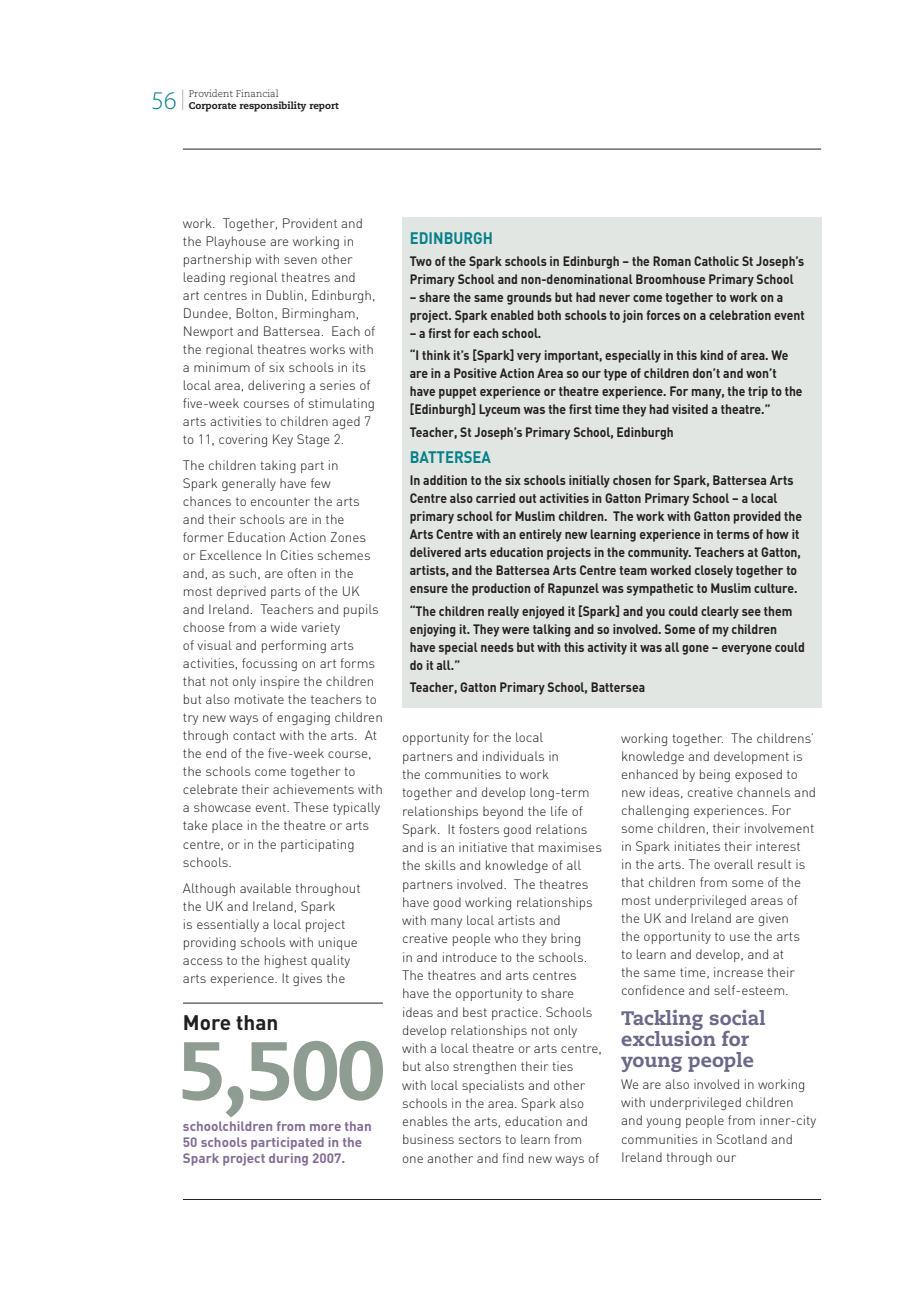
<style>
.page{position:relative;width:919px;height:1289px;background:#fff}
.page>*{position:absolute;margin:0;border:0;box-sizing:border-box;transform-origin:0 0}
.t1{font:800 81.45px "Caecilia";color:#8f9c92}
.t2{font:300 25.5px "Myriad Pro";color:#048189}
.t3{font:700 20.85px "DIN";color:#231f20}
.t4{font:800 19.5px/21px "Caecilia";color:#6a698a}
.t5{font:700 16.5px "DIN";color:#048189;scale:.9 1}
.t6{font:300 13.5px/18px "DIN";color:#231f20}
.t7{font:700 13.5px/18px "DIN";color:#231f20;scale:.9 1}
.t8{font:700 13.5px/15.8px "DIN";color:#836c97}
.t9{font:800 9.75px "Caecilia";color:#231f20}
.t10{font:300 9.75px "Caecilia";color:#231f20}
</style>
<div class="page">
<svg style="left:182px;top:89px;width:1px;height:21px"></svg>
<hr style="left:183px;top:149px;width:638px;height:1px;background:#231f20">
<hr style="left:183px;top:1199px;width:638px;height:1px;background:#231f20">
<div style="left:402px;top:217px;width:419px;height:490px;background:#e1e6e2"></div>
<hr style="left:183px;top:1002px;width:200px;height:1px;background:#231f20">
<p class="t10" style="left:189px;top:90px;width:91px">Provident Financial</p>
<h2 class="t2" style="left:152px;top:91px;width:26px">56</h2>
<p class="t9" style="left:189px;top:101px;width:151px">Corporate responsibility report</p>
<p class="t6" style="left:183px;top:215px;width:194px">work. Together, Provident and the Playhouse are working in partnership with seven other leading regional theatres and art centres in Dublin, Edinburgh,<br>Dundee, Bolton, Birmingham,<br>Newport and Battersea. Each of the regional theatres works with a minimum of six schools in its local area, delivering a series of five-week courses of stimulating arts activities to children aged 7 to 11, covering Key Stage 2.</p>
<p class="t6" style="left:183px;top:458px;width:201px">The children taking part in<br>Spark generally have few chances to encounter the arts and their schools are in the former Education Action Zones<br>or Excellence In Cities schemes and, as such, are often in the most deprived parts of the UK and Ireland. Teachers and pupils choose from a wide variety<br>of visual and performing arts activities, focussing on art forms that not only inspire the children but also motivate the teachers to try new ways of engaging children through contact with the arts. At the end of the five-week course, the schools come together to celebrate their achievements with a showcase event. These typically take place in the theatre or arts centre, or in the participating schools.</p>
<p class="t6" style="left:183px;top:880px;width:179px">Although available throughout the UK and Ireland, Spark<br>is essentially a local project providing schools with unique access to the highest quality arts experience. It gives the</p>
<h3 class="t3" style="left:183px;top:1015px;width:97px">More than</h3>
<h1 class="t1" style="left:178px;top:1036px;width:209px">5,500</h1>
<p class="t8" style="left:183px;top:1119px;width:190px">schoolchildren from more than<br>50 schools participated in the<br>Spark project during 2007.</p>
<p class="t5" style="left:410px;top:232px;width:94px">EDINBURGH</p>
<p class="t7" style="left:410px;top:253px;width:440px">Two of the Spark schools in Edinburgh – the Roman Catholic St Joseph’s<br>Primary School and non-denominational Broomhouse Primary School</p>
<p class="t7" style="left:410px;top:289px;width:440px">– share the same grounds but had never come together to work on a project. Spark enabled both schools to join forces on a celebration event</p>
<p class="t7" style="left:410px;top:323px;width:422px;line-height:22.2px">– a first for each school.<br>“I think it’s [Spark] very important, especially in this kind of area. We</p>
<p class="t7" style="left:410px;top:365px;width:438px">are in a Positive Action Area so our type of children don’t and won’t have puppet experience or theatre experience. For many, the trip to the [Edinburgh] Lyceum was the first time they had visited a theatre.”</p>
<p class="t7" style="left:410px;top:424px;width:295px">Teacher, St Joseph’s Primary School, Edinburgh</p>
<p class="t5" style="left:410px;top:451px;width:92px">BATTERSEA</p>
<p class="t7" style="left:410px;top:473px;width:437px">In addition to the six schools initially chosen for Spark, Battersea Arts Centre also carried out activities in Gatton Primary School – a local primary school for Muslim children. The work with Gatton provided the Arts Centre with an entirely new learning experience in terms of how it delivered arts education projects in the community. Teachers at Gatton, artists, and the Battersea Arts Centre team worked closely together to ensure the production of Rapunzel was sympathetic to Muslim culture.</p>
<p class="t7" style="left:410px;top:603px;width:440px">“The children really enjoyed it [Spark] and you could clearly see them enjoying it. They were talking and so involved. Some of my children have special needs but with this activity it was all gone – everyone could do it all.”</p>
<p class="t7" style="left:410px;top:679px;width:263px">Teacher, Gatton Primary School, Battersea</p>
<p class="t6" style="left:402px;top:730px;width:201px">opportunity for the local<br>partners and individuals in<br>the communities to work together and develop long-term relationships beyond the life of<br>Spark. It fosters good relations and is an initiative that maximises the skills and knowledge of all partners involved. The theatres have good working relationships with many local artists and creative people who they bring<br>in and introduce to the schools.<br>The theatres and arts centres have the opportunity to share ideas and best practice. Schools develop relationships not only with a local theatre or arts centre, but also strengthen their ties<br>with local specialists and other schools in the area. Spark also enables the arts, education and business sectors to learn from one another and find new ways of</p>
<p class="t6" style="left:621px;top:730px;width:196px">working together. The childrens’ knowledge and development is enhanced by being exposed to new ideas, creative channels and challenging experiences. For some children, their involvement in Spark initiates their interest<br>in the arts. The overall result is that children from some of the most underprivileged areas of the UK and Ireland are given<br>the opportunity to use the arts<br>to learn and develop, and at<br>the same time, increase their confidence and self-esteem.</p>
<h3 class="t4" style="left:621px;top:1009px;width:146px">Tackling social exclusion for young people</h3>
<p class="t6" style="left:621px;top:1077px;width:197px">We are also involved in working with underprivileged children and young people from inner-city communities in Scotland and<br>Ireland through our</p>
</div>
